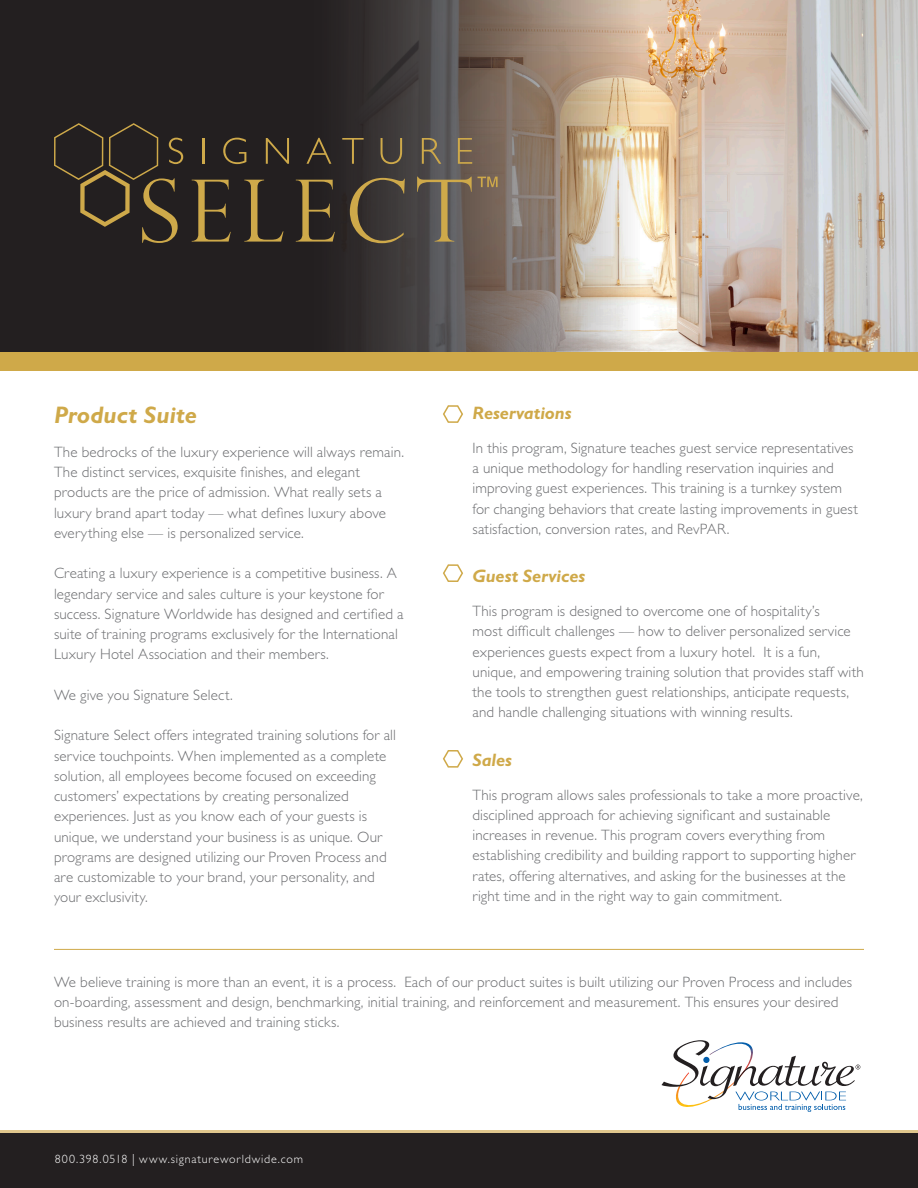
<style>
.page{position:relative;width:918px;height:1188px;background:#fff}
.page>*{position:absolute;margin:0;border:0;box-sizing:border-box;transform-origin:0 0}
.Body{font:italic 700 24px "Gill Sans Std";letter-spacing:.005em;color:#cfa949}
.t1{font:italic 700 18px "Gill Sans Std";letter-spacing:-.005em;color:#cfa949}
.Body-2{font:300 15px/20.2px "Gill Sans Std";letter-spacing:.01em;color:#6c6d70}
.t2{font:300 12px "Gill Sans Std";letter-spacing:.07em;color:#fff}
</style>
<div class="page">
<div style="left:0;top:0;width:918px;height:369px;background:#231f20"></div>
<img style="left:301px;top:0;width:617px;height:352px">
<div style="left:0;top:1131px;width:918px;height:57px;background:linear-gradient(to right,#231f20,#231f20)"></div>
<div style="left:0;top:1134px;width:918px;height:54px;background:#231f20"></div>
<svg style="left:662px;top:1040px;width:198px;height:72px"></svg>
<hr style="left:54px;top:949px;width:810px;height:1px;background:#cfa949">
<hr style="left:202px;top:138px;width:2px;height:26px;background:#cea94a">
<svg style="left:223px;top:138px;width:23px;height:26px"></svg>
<svg style="left:266px;top:138px;width:23px;height:26px"></svg>
<svg style="left:307px;top:138px;width:24px;height:26px"></svg>
<svg style="left:342px;top:138px;width:22px;height:26px"></svg>
<svg style="left:381px;top:138px;width:21px;height:26px"></svg>
<svg style="left:422px;top:138px;width:19px;height:26px"></svg>
<svg style="left:458px;top:138px;width:14px;height:26px"></svg>
<svg style="left:192px;top:180px;width:39px;height:62px"></svg>
<svg style="left:244px;top:180px;width:40px;height:62px"></svg>
<svg style="left:296px;top:180px;width:39px;height:62px"></svg>
<svg style="left:350px;top:178px;width:55px;height:65px"></svg>
<svg style="left:54px;top:123px;width:129px;height:120px"></svg>
<svg style="left:417px;top:177px;width:81px;height:65px;background:#6f6353"></svg>
<svg style="left:443px;top:405px;width:20px;height:18px"></svg>
<svg style="left:443px;top:564px;width:20px;height:18px"></svg>
<svg style="left:443px;top:750px;width:20px;height:18px"></svg>
<div style="left:0;top:352px;width:918px;height:19px;background:#cfa949"></div>
<p class="Body" style="left:54px;top:401px;width:145px">Product Suite</p>
<p class="Body-2" style="left:54px;top:442px;width:351px">The bedrocks of the luxury experience will always remain.<br>The distinct services, exquisite finishes, and elegant products are the price of admission. What really sets a luxury brand apart today — what defines luxury above everything else — is personalized service.</p>
<p class="Body-2" style="left:54px;top:563px;width:351px">Creating a luxury experience is a competitive business. A legendary service and sales culture is your keystone for success. Signature Worldwide has designed and certified a suite of training programs exclusively for the International Luxury Hotel Association and their members.</p>
<p class="Body-2" style="left:54px;top:685px;width:180px">We give you Signature Select.</p>
<p class="Body-2" style="left:54px;top:725px;width:344px">Signature Select offers integrated training solutions for all service touchpoints. When implemented as a complete solution, all employees become focused on exceeding customers’ expectations by creating personalized experiences. Just as you know each of your guests is unique, we understand your business is as unique. Our programs are designed utilizing our Proven Process and are customizable to your brand, your personality, and your exclusivity.</p>
<h2 class="t1" style="left:472px;top:403px;width:100px">Reservations</h2>
<p class="Body-2" style="left:472px;top:438px;width:387px">In this program, Signature teaches guest service representatives a unique methodology for handling reservation inquiries and improving guest experiences. This training is a turnkey system for changing behaviors that create lasting improvements in guest satisfaction, conversion rates, and RevPAR.</p>
<h2 class="t1" style="left:472px;top:566px;width:114px">Guest Services</h2>
<p class="Body-2" style="left:472px;top:601px;width:393px">This program is designed to overcome one of hospitality’s<br>most difficult challenges — how to deliver personalized service experiences guests expect from a luxury hotel. It is a fun, unique, and empowering training solution that provides staff with the tools to strengthen guest relationships, anticipate requests, and handle challenging situations with winning results.</p>
<h2 class="t1" style="left:472px;top:749px;width:41px">Sales</h2>
<p class="Body-2" style="left:472px;top:785px;width:392px">This program allows sales professionals to take a more proactive, disciplined approach for achieving significant and sustainable increases in revenue. This program covers everything from establishing credibility and building rapport to supporting higher rates, offering alternatives, and asking for the businesses at the right time and in the right way to gain commitment.</p>
<p class="Body-2" style="left:54px;top:972px;width:800px">We believe training is more than an event, it is a process. Each of our product suites is built utilizing our Proven Process and includes on-boarding, assessment and design, benchmarking, initial training, and reinforcement and measurement. This ensures your desired business results are achieved and training sticks.</p>
<p class="t2" style="left:55px;top:1152px;width:250px">800.398.0518 | www.signatureworldwide.com</p>
</div>
